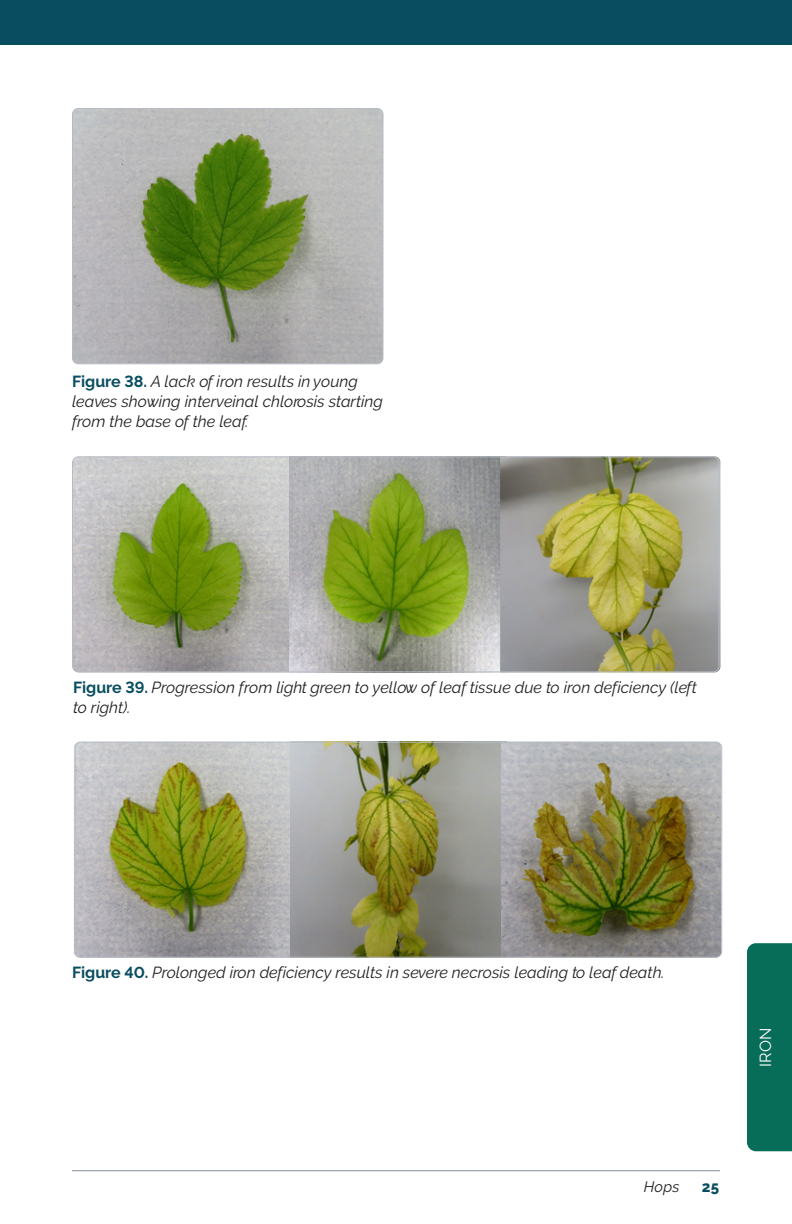
<style>
.page{position:relative;width:792px;height:1224px;background:#fff}
.page>*{position:absolute;margin:0;border:0;box-sizing:border-box;transform-origin:0 0}
.t1{font:italic 16px/20px "Raleway";color:#231f20}
.t2{font:16px "Raleway";color:#fff}
.t3{font:italic 15px "Raleway";color:#231f20}
.t4{font:800 15px "Raleway";color:#094d60}
.s1{font-weight:700;font-style:normal;color:#094d60}
</style>
<div class="page">
<hr style="left:72px;top:1170px;width:648px;height:1px;background:#808d9b">
<div style="left:0;top:0;width:792px;height:45px;background:#094d60"></div>
<div style="left:747px;top:943px;width:45px;height:208px;background:#076d58"></div>
<img style="left:72px;top:108px;width:311px;height:256px;border-radius:6px">
<div style="left:72px;top:108px;width:311px;height:256px;border:1px solid #b7bcc4;border-radius:6px"></div>
<img style="left:73px;top:458px;width:427px;height:214px">
<img style="left:500px;top:456px;width:220px;height:216px">
<div style="left:72px;top:456px;width:647px;height:216px;border:1px solid #b7bcc4;border-radius:6px"></div>
<img style="left:74px;top:742px;width:427px;height:216px">
<img style="left:501px;top:742px;width:220px;height:214px">
<div style="left:75px;top:742px;width:647px;height:216px;border:1px solid #b7bcc4;border-radius:6px"></div>
<p class="t1" style="left:72px;top:371px;width:313px"><span class="s1">Figure 38.</span> A lack of iron results in young leaves showing interveinal chlorosis starting from the base of the leaf.</p>
<p class="t1" style="left:73px;top:677px;width:625px"><span class="s1">Figure 39.</span> Progression from light green to yellow of leaf tissue due to iron deficiency (left to right).</p>
<p class="t1" style="left:72px;top:962px;width:594px"><span class="s1">Figure 40.</span> Prolonged iron deficiency results in severe necrosis leading to leaf death.</p>
<p class="t2" style="left:756px;top:1067px;width:41px;rotate:-90deg">IRON</p>
<p class="t3" style="left:644px;top:1178px;width:37px">Hops</p>
<p class="t4" style="left:702px;top:1178px;width:19px">25</p>
</div>
